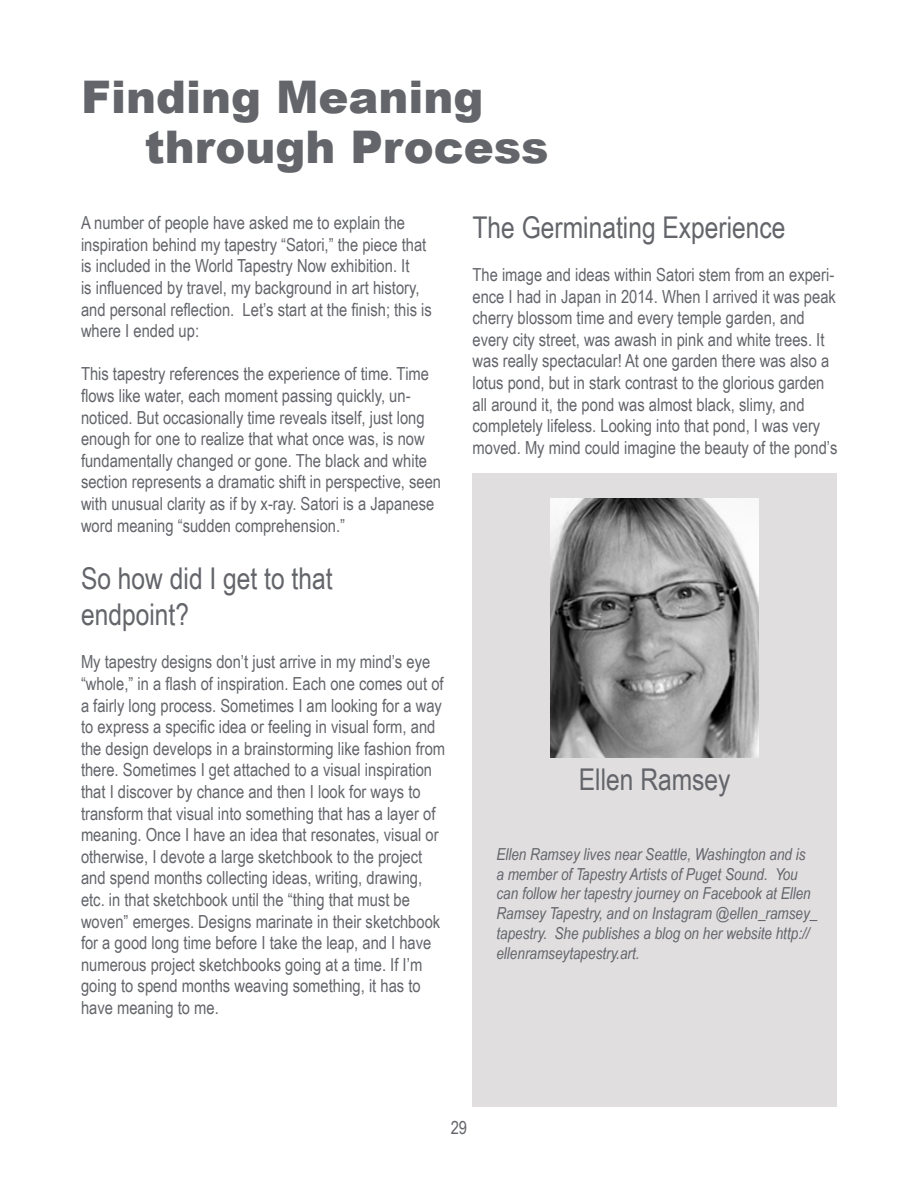
<style>
.page{position:relative;width:918px;height:1188px;background:#fff}
.page>*{position:absolute;margin:0;border:0;box-sizing:border-box;transform-origin:0 0}
.t1{font:900 45px "Arial";color:#63656a}
.t2{font:30px "Arial Narrow";color:#63656a}
.t3{font:18px/21.6px "Arial Narrow";color:#63656a}
.t4{font:italic 16.5px/19.8px "Arial Narrow";color:#63656a}
</style>
<div class="page">
<div style="left:472px;top:473px;width:365px;height:634px;background:#e0dedf"></div>
<img style="left:551px;top:498px;width:207px;height:260px">
<p class="t1" style="left:81px;top:64px;width:404px">Finding Meaning</p>
<p class="t1" style="left:145px;top:114px;width:405px">through Process</p>
<p class="t3" style="left:81px;top:211px;width:352px">A number of people have asked me to explain the inspiration behind my tapestry “Satori,” the piece that is included in the World Tapestry Now exhibition. It<br>is influenced by travel, my background in art history, and personal reflection. Let’s start at the finish; this is where I ended up:</p>
<p class="t3" style="left:81px;top:362px;width:362px">This tapestry references the experience of time. Time flows like water, each moment passing quickly, un&shy;noticed. But occasionally time reveals itself, just long enough for one to realize that what once was, is now fundamentally changed or gone. The black and white section represents a dramatic shift in perspective, seen with unusual clarity as if by x-ray. Satori is a Japanese word meaning “sudden comprehension.”</p>
<p class="t2" style="left:81px;top:557px;width:253px">So how did I get to that</p>
<p class="t2" style="left:81px;top:593px;width:110px">endpoint?</p>
<p class="t3" style="left:81px;top:650px;width:366px">My tapestry designs don’t just arrive in my mind’s eye “whole,” in a flash of inspiration. Each one comes out of a fairly long process. Sometimes I am looking for a way to express a specific idea or feeling in visual form, and the design develops in a brainstorming like fashion from there. Sometimes I get attached to a visual inspiration that I discover by chance and then I look for ways to transform that visual into something that has a layer of meaning. Once I have an idea that resonates, visual or otherwise, I devote a large sketchbook to the project and spend months collecting ideas, writing, drawing, etc. in that sketchbook until the “thing that must be woven” emerges. Designs marinate in their sketchbook for a good long time before I take the leap, and I have numerous project sketchbooks going at a time. If I’m going to spend months weaving something, it has to have meaning to me.</p>
<p class="t2" style="left:472px;top:205px;width:315px">The Germinating Experience</p>
<p class="t3" style="left:472px;top:263px;width:366px">The image and ideas within Satori stem from an experi&shy;ence I had in Japan in 2014. When I arrived it was peak cherry blossom time and every temple garden, and every city street, was awash in pink and white trees. It was really spectacular! At one garden there was also a lotus pond, but in stark contrast to the glorious garden all around it, the pond was almost black, slimy, and completely lifeless. Looking into that pond, I was very moved. My mind could imagine the beauty of the pond’s</p>
<p class="t2" style="left:579px;top:758px;width:153px">Ellen Ramsey</p>
<p class="t4" style="left:496px;top:844px;width:322px">Ellen Ramsey lives near Seattle, Washington and is<br>a member of Tapestry Artists of Puget Sound. You can follow her tapestry journey on Facebook at Ellen Ramsey Tapestry, and on Instagram @ellen_ramsey_ tapestry. She publishes a blog on her website http:// ellenramseytapestry.art.</p>
<p class="t3" style="left:451px;top:1116px;width:18px">29</p>
</div>
